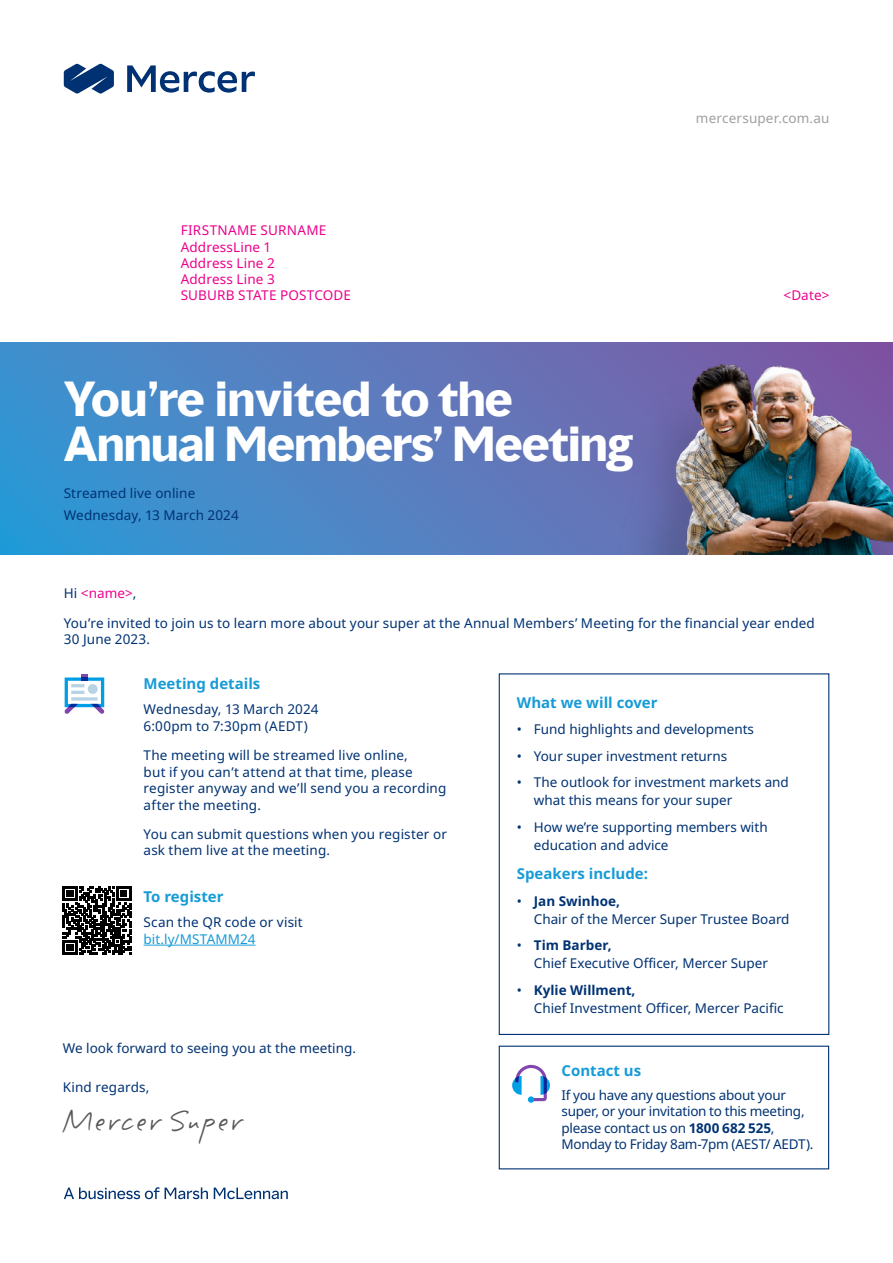
<style>
.page{position:relative;width:893px;height:1263px;background:#fff}
.page>*{position:absolute;margin:0;border:0;box-sizing:border-box;transform-origin:0 0}
.t1{font:700 45px/45px "MMC Display";letter-spacing:-.02em;color:#fff}
.t2{font:27.75px "Desert Dog Hmk";letter-spacing:-.015em;color:#58595b}
.t3{font:700 15px "Noto Sans";color:#179bd7}
.t4{font:13.5px/18px "Noto Sans";color:#003273}
.t5{font:13.5px/16.2px "Noto Sans";letter-spacing:-.02em;color:#003273}
.t6{font:13.5px/16.2px "Noto Sans";letter-spacing:.01em;color:#ec008c}
.t7{font:13.5px "Noto Sans";letter-spacing:.01em;color:#9d9fa2}
.t8{font:13.5px "Noto Sans";letter-spacing:.005em;color:#179bd7}
.s1{color:#ec008c}
.s2{font-weight:700}
</style>
<div class="page">
<svg style="left:127px;top:65px;width:128px;height:28px"></svg>
<svg style="left:64px;top:64px;width:50px;height:30px"></svg>
<svg style="left:0;top:342px;width:893px;height:213px;background:#5082c3"></svg>
<svg style="left:64px;top:1187px;width:224px;height:12px"></svg>
<img style="left:604px;top:350px;width:289px;height:205px">
<div style="left:499px;top:673px;width:330px;height:362px;border:1px solid #003273"></div>
<svg style="left:64px;top:674px;width:40px;height:40px"></svg>
<hr style="left:144px;top:945px;width:111px;height:1px;background:#179bd7">
<svg style="left:63px;top:886px;width:68px;height:69px"></svg>
<div style="left:499px;top:1046px;width:330px;height:123px;border:1px solid #003273"></div>
<svg style="left:500px;top:1047px;width:330px;height:117px"></svg>
<div style="left:528px;top:1096px;width:6px;height:7px;background:#00a0e6;border-radius:50%"></div>
<p class="t6" style="left:181px;top:223px;width:172px">FIRSTNAME SURNAME<br>AddressLine 1<br>Address Line 2<br>Address Line 3<br>SUBURB STATE POSTCODE</p>
<h1 class="t1" style="left:64px;top:377px;width:571px">You’re invited to the<br>Annual Members’ Meeting</h1>
<p class="t4" style="left:64px;top:482px;width:176px;line-height:22px">Streamed live online<br>Wednesday, 13 March 2024</p>
<p class="t7" style="left:696px;top:108px;width:135px">mercersuper.com.au</p>
<p class="t6" style="left:783px;top:287px;width:48px">&lt;Date&gt;</p>
<p class="t4" style="left:64px;top:579px;width:753px;line-height:29.2px">Hi <span class="s1">&lt;name&gt;</span>,<br>You’re invited to join us to learn more about your super at the Annual Members’ Meeting for the financial year ended</p>
<p class="t4" style="left:64px;top:631px;width:88px">30 June 2023.</p>
<p class="t3" style="left:144px;top:673px;width:118px">Meeting details</p>
<p class="t4" style="left:144px;top:701px;width:176px;line-height:16.5px">Wednesday, 13 March 2024<br>6:00pm to 7:30pm (AEDT)</p>
<p class="t4" style="left:144px;top:747px;width:304px;line-height:16.5px">The meeting will be streamed live online,<br>but if you can’t attend at that time, please register anyway and we’ll send you a recording after the meeting.</p>
<p class="t4" style="left:144px;top:826px;width:305px;line-height:16.5px">You can submit questions when you register or ask them live at the meeting.</p>
<p class="t3" style="left:144px;top:886px;width:81px">To register</p>
<p class="t4" style="left:144px;top:914px;width:161px">Scan the QR code or visit</p>
<p class="t8" style="left:144px;top:929px;width:113px">bit.ly/MSTAMM24</p>
<p class="t4" style="left:63px;top:1039px;width:295px">We look forward to seeing you at the meeting.</p>
<p class="t4" style="left:63px;top:1078px;width:88px">Kind regards,</p>
<h2 class="t2" style="left:63px;top:1104px;width:183px">Mercer Super</h2>
<p class="t3" style="left:517px;top:691px;width:142px">What we will cover</p>
<p class="t4" style="left:517px;top:720px;width:239px">• Fund highlights and developments</p>
<p class="t4" style="left:517px;top:747px;width:212px">• Your super investment returns</p>
<p class="t4" style="left:534px;top:773px;width:257px;text-indent:-17px">• The outlook for investment markets and what this means for your super</p>
<p class="t4" style="left:534px;top:818px;width:235px;text-indent:-17px">• How we’re supporting members with education and advice</p>
<p class="t3" style="left:517px;top:863px;width:133px">Speakers include:</p>
<p class="t4" style="left:534px;top:892px;width:257px;text-indent:-17px">• <span class="s2">Jan Swinhoe,<br></span>Chair of the Mercer Super Trustee Board</p>
<p class="t4" style="left:534px;top:936px;width:236px;text-indent:-17px">• <span class="s2">Tim Barber,<br></span>Chief Executive Officer, Mercer Super</p>
<p class="t4" style="left:534px;top:981px;width:251px;text-indent:-17px">• <span class="s2">Kylie Willment,<br></span>Chief Investment Officer, Mercer Pacific</p>
<p class="t3" style="left:562px;top:1059px;width:81px">Contact us</p>
<p class="t5" style="left:562px;top:1087px;width:253px">If you have any questions about your super, or your invitation to this meeting, please contact us on <span class="s2">1800 682 525</span>, Monday to Friday 8am-7pm (AEST/ AEDT).</p>
</div>
